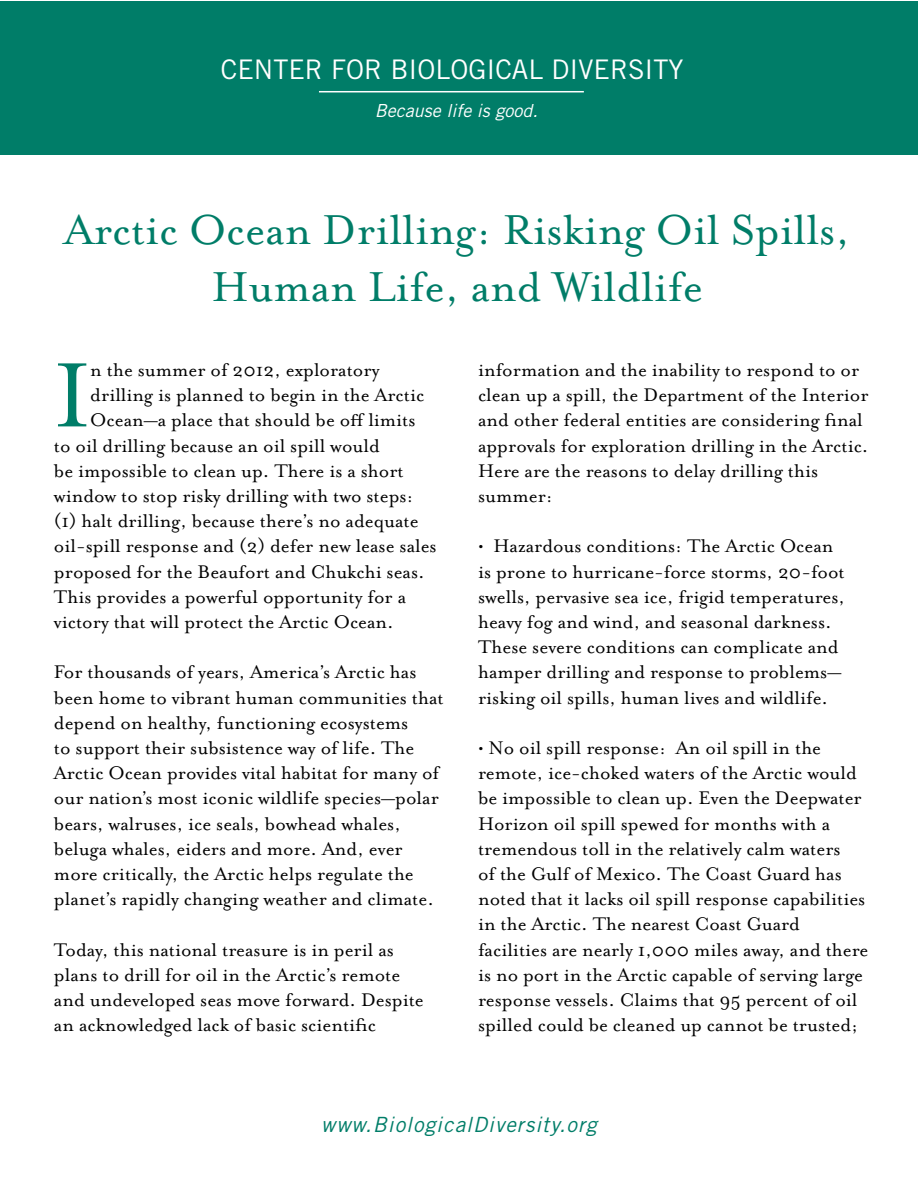
<style>
.page{position:relative;width:918px;height:1188px;background:#fff}
.page>*{position:absolute;margin:0;border:0;box-sizing:border-box;transform-origin:0 0}
.t1{font:105px "Mrs Eaves Roman";color:#007d68}
.t2{font:48px/57.6px "Mrs Eaves Roman";color:#007d68;text-align:center}
.t3{font:27px "Trade Gothic";color:#fff}
.t4{font:21px/25.2px "Mrs Eaves Roman";color:#000}
.t5{font:italic 21px "Trade Gothic";letter-spacing:.05em;color:#007d68}
.t6{font:italic 18px "Trade Gothic";color:#fff}
</style>
<div class="page">
<div style="left:0;top:1px;width:918px;height:153px;background:#007d68"></div>
<hr style="left:319px;top:91px;width:265px;height:1px;background:#fff">
<p class="t3" style="left:221px;top:53px;width:464px">CENTER FOR BIOLOGICAL DIVERSITY</p>
<p class="t6" style="left:375px;top:100px;width:164px">Because life is good.</p>
<h2 class="t2" style="left:64px;top:201px;width:788px">Arctic Ocean Drilling: Risking Oil Spills,<br>Human Life, and Wildlife</h2>
<h1 class="t1" style="left:54px;top:338px;width:38px">I</h1>
<p class="t4" style="left:90px;top:357px;width:291px">n the summer of 2012, exploratory</p>
<p class="t4" style="left:90px;top:383px;width:335px">drilling is planned to begin in the Arctic</p>
<p class="t4" style="left:90px;top:408px;width:327px">Ocean—a place that should be off limits</p>
<p class="t4" style="left:54px;top:433px;width:327px">to oil drilling because an oil spill would</p>
<p class="t4" style="left:54px;top:458px;width:351px">be impossible to clean up. There is a short</p>
<p class="t4" style="left:54px;top:483px;width:361px">window to stop risky drilling with two steps:</p>
<p class="t4" style="left:54px;top:509px;width:366px">(1) halt drilling, because there’s no adequate</p>
<p class="t4" style="left:54px;top:534px;width:384px">oil-spill response and (2) defer new lease sales</p>
<p class="t4" style="left:54px;top:559px;width:372px">proposed for the Beaufort and Chukchi seas.</p>
<p class="t4" style="left:54px;top:584px;width:354px">This provides a powerful opportunity for a</p>
<p class="t4" style="left:54px;top:609px;width:341px">victory that will protect the Arctic Ocean.</p>
<p class="t4" style="left:54px;top:660px;width:391px">For thousands of years, America’s Arctic has been home to vibrant human communities that depend on healthy, functioning ecosystems<br>to support their subsistence way of life. The Arctic Ocean provides vital habitat for many of our nation’s most iconic wildlife species—polar bears, walruses, ice seals, bowhead whales, beluga whales, eiders and more. And, ever more critically, the Arctic helps regulate the planet’s rapidly changing weather and climate.</p>
<p class="t4" style="left:54px;top:937px;width:371px">Today, this national treasure is in peril as plans to drill for oil in the Arctic’s remote and undeveloped seas move forward. Despite an acknowledged lack of basic scientific</p>
<p class="t4" style="left:478px;top:357px;width:392px">information and the inability to respond to or clean up a spill, the Department of the Interior and other federal entities are considering final approvals for exploration drilling in the Arctic.<br>Here are the reasons to delay drilling this summer:</p>
<p class="t4" style="left:478px;top:534px;width:369px">• Hazardous conditions: The Arctic Ocean is prone to hurricane-force storms, 20-foot swells, pervasive sea ice, frigid temperatures, heavy fog and wind, and seasonal darkness.<br>These severe conditions can complicate and hamper drilling and response to problems— risking oil spills, human lives and wildlife.</p>
<p class="t4" style="left:478px;top:735px;width:392px">• No oil spill response: An oil spill in the remote, ice-choked waters of the Arctic would be impossible to clean up. Even the Deepwater Horizon oil spill spewed for months with a tremendous toll in the relatively calm waters<br>of the Gulf of Mexico. The Coast Guard has noted that it lacks oil spill response capabilities in the Arctic. The nearest Coast Guard facilities are nearly 1,000 miles away, and there is no port in the Arctic capable of serving large response vessels. Claims that 95 percent of oil spilled could be cleaned up cannot be trusted;</p>
<p class="t5" style="left:321px;top:1112px;width:277px">www.BiologicalDiversity.org</p>
</div>
